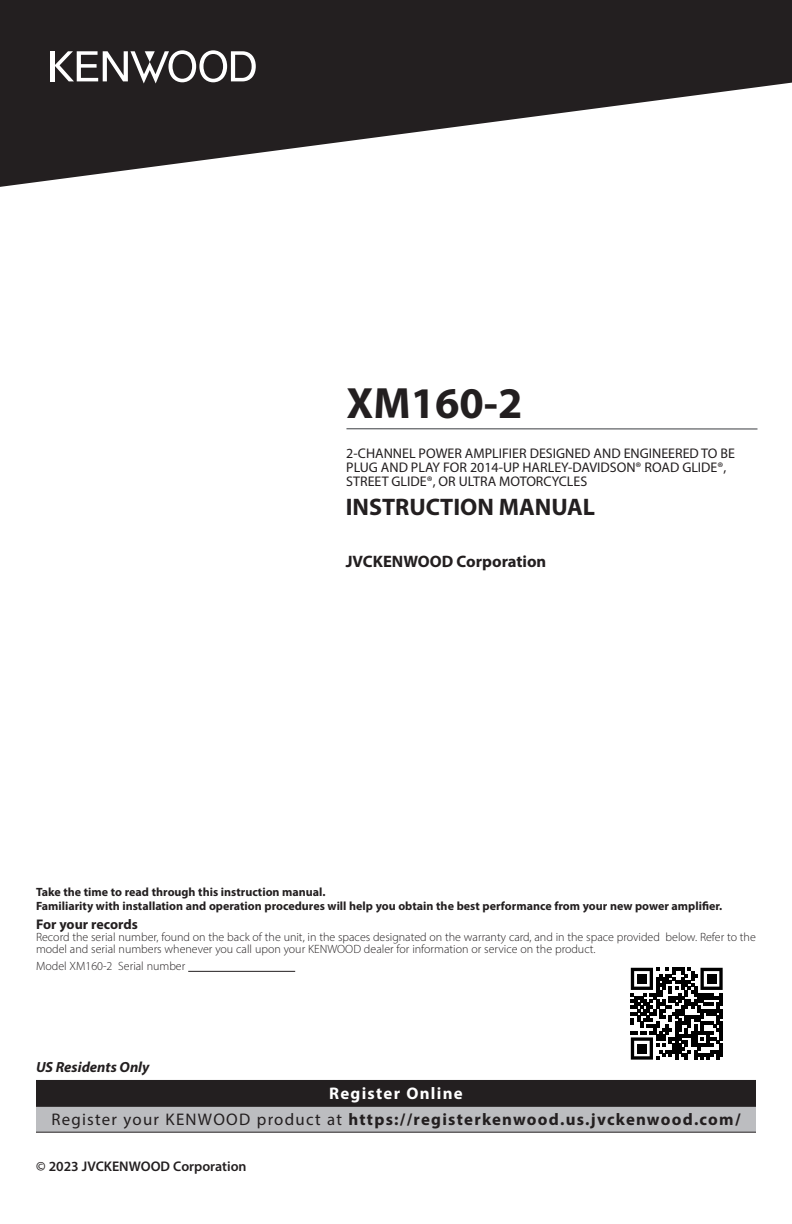
<style>
.page{position:relative;width:792px;height:1224px;background:#fff}
.page>*{position:absolute;margin:0;border:0;box-sizing:border-box;transform-origin:0 0}
.t1{font:700 44px "Myriad Pro";color:#231f20}
.t2{font:700 24px "Myriad Pro";color:#231f20}
.t3{font:700 16.8px "Myriad Pro";letter-spacing:.075em;color:#231f20}
.t4{font:700 16.8px "Myriad Pro";letter-spacing:.075em;color:#fff}
.t5{font:700 16.6px "Myriad Pro";color:#231f20}
._7P-BI{font:italic 700 14.8px "Myriad Pro";color:#231f20}
.t6{font:14px/14px "Myriad Pro";color:#231f20}
.t7{font:600 14px "Myriad Pro";color:#231f20}
.t8{font:700 14px "Myriad Pro";color:#231f20}
.t9{font:300 12px/12px "Myriad Pro";color:#231f20}
.t10{font:700 12px "Myriad Pro";color:#231f20}
.s1{font-weight:400}
</style>
<div class="page">
<hr style="left:188px;top:971px;width:107px;height:1px;background:#231f20">
<hr style="left:346px;top:428px;width:411px;height:2px;background:#727477">
<svg style="left:0;top:0;width:792px;height:187px;fill:#231f20"></svg>
<hr style="left:50px;top:51px;width:4px;height:30px;background:#fff">
<svg style="left:54px;top:50px;width:202px;height:34px"></svg>
<div style="left:36px;top:1080px;width:720px;height:26px;background:#231f20"></div>
<div style="left:36px;top:1106px;width:720px;height:26px;background:#bcbdc0"></div>
<hr style="left:36px;top:1106px;width:720px;height:1px;background:#231f20">
<hr style="left:36px;top:1132px;width:720px;height:1px;background:#231f20">
<svg style="left:631px;top:968px;width:92px;height:92px"></svg>
<div style="left:637px;top:974px;width:10px;height:10px;background:#000"></div>
<div style="left:707px;top:974px;width:9px;height:10px;background:#000"></div>
<div style="left:637px;top:1044px;width:10px;height:9px;background:#000"></div>
<p class="t1" style="left:346px;top:374px;width:178px">XM160-2</p>
<p class="t6" style="left:346px;top:446px;width:390px">2-CHANNEL POWER AMPLIFIER DESIGNED AND ENGINEERED TO BE<br>PLUG AND PLAY FOR 2014-UP HARLEY-DAVIDSON® ROAD GLIDE®,<br>STREET GLIDE®, OR ULTRA MOTORCYCLES</p>
<p class="t2" style="left:346px;top:492px;width:251px">INSTRUCTION MANUAL</p>
<p class="t5" style="left:346px;top:550px;width:202px">JVCKENWOOD Corporation</p>
<p class="t10" style="left:36px;top:884px;width:291px">Take the time to read through this instruction manual.</p>
<p class="t10" style="left:36px;top:898px;width:688px">Familiarity with installation and operation procedures will help you obtain the best performance from your new power amplifier.</p>
<p class="t8" style="left:36px;top:915px;width:103px">For your records</p>
<p class="t9" style="left:36px;top:931px;width:721px">Record the serial number, found on the back of the unit, in the spaces designated on the warranty card, and in the space provided below. Refer to the model and serial numbers whenever you call upon your KENWOOD dealer for information or service on the product.</p>
<p class="t9" style="left:36px;top:960px;width:151px">Model XM160-2 Serial number</p>
<p class="_7P-BI" style="left:36px;top:1058px;width:115px">US Residents Only</p>
<p class="t4" style="left:329px;top:1082px;width:135px">Register Online</p>
<p class="t3" style="left:51px;top:1108px;width:691px"><span class="s1">Register your KENWOOD product at</span> https://registerkenwood.us.jvckenwood.com/</p>
<p class="t7" style="left:36px;top:1157px;width:212px">© 2023 JVCKENWOOD Corporation</p>
</div>
